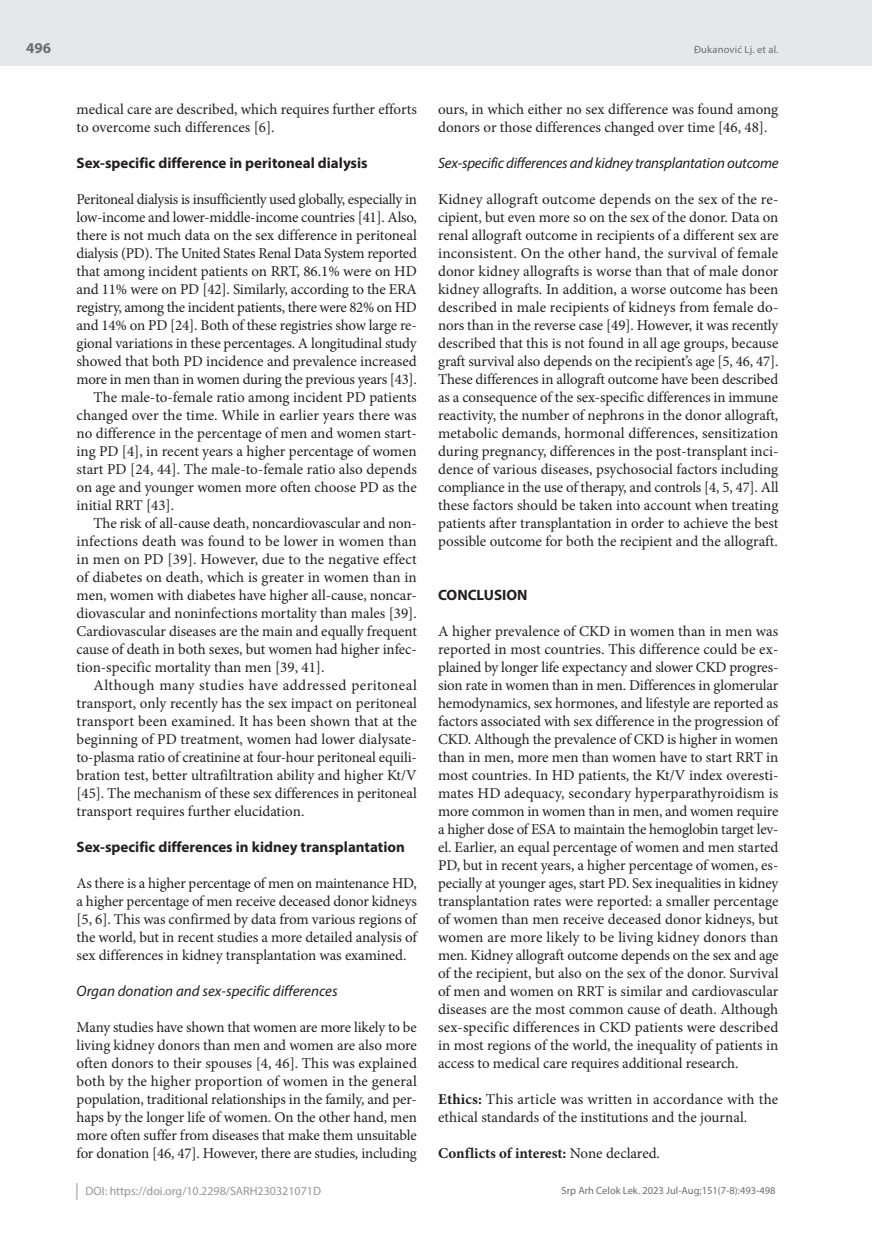
<style>
.page{position:relative;width:872px;height:1234px;background:#fff}
.page>*{position:absolute;margin:0;border:0;box-sizing:border-box;transform-origin:0 0}
.t1{font:15px/18px "Minion Pro";letter-spacing:-.005em;color:#231f20;text-align:justify}
.t2{font:700 15px "Myriad Pro";color:#231f20}
.t3{font:italic 15px "Myriad Pro";letter-spacing:-.015em;color:#231f20}
.t4{font:15px "Minion Pro";letter-spacing:.015em;color:#231f20}
.t5{font:15px "Minion Pro";letter-spacing:.03em;color:#231f20}
.t6{font:700 15px "Minion Pro";color:#231f20}
.t7{font:700 15px "Myriad Pro";color:#6c6d70}
.t8{font:12px "Myriad Pro";color:#939598}
.t9{font:10.5px "Myriad Pro";color:#6c6d70}
.s1{font-weight:700}
.s2{font-weight:400}
</style>
<div class="page">
<div style="left:0;top:0;width:872px;height:66px;background:#e6e7e9"></div>
<svg style="left:77px;top:1183px;width:1px;height:16px"></svg>
<p class="t7" style="left:26px;top:38px;width:26px">496</p>
<p class="t1" style="left:77px;top:100px;width:342px">medical care are described, which requires further efforts to overcome such differences [6].</p>
<p class="t2" style="left:77px;top:153px;width:293px">Sex-specific difference in peritoneal dialysis</p>
<p class="t1" style="left:77px;top:190px;width:342px">Peritoneal dialysis is insufficiently used globally, especially in</p>
<p class="t1" style="left:77px;top:208px;width:342px">low-income and lower-middle-income countries [41]. Also,</p>
<p class="t1" style="left:77px;top:226px;width:342px">there is not much data on the sex difference in peritoneal</p>
<p class="t1" style="left:77px;top:244px;width:342px">dialysis (PD). The United States Renal Data System reported</p>
<p class="t1" style="left:77px;top:262px;width:342px">that among incident patients on RRT, 86.1% were on HD</p>
<p class="t1" style="left:77px;top:280px;width:342px">and 11% were on PD [42]. Similarly, according to the ERA</p>
<p class="t1" style="left:77px;top:298px;width:342px">registry, among the incident patients, there were 82% on HD</p>
<p class="t1" style="left:77px;top:316px;width:342px">and 14% on PD [24]. Both of these registries show large re-</p>
<p class="t1" style="left:77px;top:334px;width:342px">gional variations in these percentages. A longitudinal study</p>
<p class="t1" style="left:77px;top:352px;width:342px">showed that both PD incidence and prevalence increased</p>
<p class="t1" style="left:77px;top:370px;width:342px">more in men than in women during the previous years [43].</p>
<p class="t1" style="left:94px;top:388px;width:325px">The male-to-female ratio among incident PD patients</p>
<p class="t1" style="left:77px;top:406px;width:342px">changed over the time. While in earlier years there was</p>
<p class="t1" style="left:77px;top:424px;width:342px">no difference in the percentage of men and women start-</p>
<p class="t1" style="left:77px;top:442px;width:342px">ing PD [4], in recent years a higher percentage of women</p>
<p class="t1" style="left:77px;top:460px;width:342px">start PD [24, 44]. The male-to-female ratio also depends</p>
<p class="t1" style="left:77px;top:478px;width:342px">on age and younger women more often choose PD as the</p>
<p class="t1" style="left:77px;top:496px;width:99px">initial RRT [43].</p>
<p class="t1" style="left:94px;top:514px;width:325px">The risk of all-cause death, noncardiovascular and non-</p>
<p class="t4" style="left:77px;top:531px;width:342px">infections death was found to be lower in women than</p>
<p class="t1" style="left:77px;top:550px;width:342px">in men on PD [39]. However, due to the negative effect</p>
<p class="t1" style="left:77px;top:568px;width:342px">of diabetes on death, which is greater in women than in</p>
<p class="t1" style="left:77px;top:586px;width:342px">men, women with diabetes have higher all-cause, noncar-</p>
<p class="t1" style="left:77px;top:604px;width:342px">diovascular and noninfections mortality than males [39].</p>
<p class="t1" style="left:77px;top:622px;width:342px">Cardiovascular diseases are the main and equally frequent</p>
<p class="t1" style="left:77px;top:640px;width:342px">cause of death in both sexes, but women had higher infec-</p>
<p class="t1" style="left:77px;top:658px;width:249px">tion-specific mortality than men [39, 41].</p>
<p class="t5" style="left:94px;top:675px;width:325px">Although many studies have addressed peritoneal</p>
<p class="t1" style="left:77px;top:694px;width:342px">transport, only recently has the sex impact on peritoneal</p>
<p class="t1" style="left:77px;top:712px;width:342px">transport been examined. It has been shown that at the</p>
<p class="t1" style="left:77px;top:730px;width:342px">beginning of PD treatment, women had lower dialysate-</p>
<p class="t1" style="left:77px;top:748px;width:342px">to-plasma ratio of creatinine at four-hour peritoneal equili-</p>
<p class="t1" style="left:77px;top:766px;width:342px">bration test, better ultrafiltration ability and higher Kt/V</p>
<p class="t1" style="left:77px;top:784px;width:342px">[45]. The mechanism of these sex differences in peritoneal</p>
<p class="t1" style="left:77px;top:802px;width:229px">transport requires further elucidation.</p>
<p class="t2" style="left:77px;top:837px;width:330px">Sex-specific differences in kidney transplantation</p>
<p class="t1" style="left:77px;top:874px;width:342px">As there is a higher percentage of men on maintenance HD, a higher percentage of men receive deceased donor kidneys [5, 6]. This was confirmed by data from various regions of the world, but in recent studies a more detailed analysis of sex differences in kidney transplantation was examined.</p>
<p class="t3" style="left:77px;top:981px;width:263px">Organ donation and sex-specific differences</p>
<p class="t1" style="left:77px;top:1018px;width:342px">Many studies have shown that women are more likely to be living kidney donors than men and women are also more often donors to their spouses [4, 46]. This was explained both by the higher proportion of women in the general population, traditional relationships in the family, and per&shy;haps by the longer life of women. On the other hand, men more often suffer from diseases that make them unsuitable for donation [46, 47]. However, there are studies, including</p>
<p class="t8" style="left:86px;top:1183px;width:237px">DOI: https://doi.org/10.2298/SARH230321071D</p>
<p class="t9" style="left:694px;top:43px;width:86px">Đukanović Lj. et al.</p>
<p class="t1" style="left:438px;top:100px;width:342px">ours, in which either no sex difference was found among donors or those differences changed over time [46, 48].</p>
<p class="t3" style="left:438px;top:153px;width:342px">Sex-specific differences and kidney transplantation outcome</p>
<p class="t1" style="left:438px;top:190px;width:342px">Kidney allograft outcome depends on the sex of the re&shy;cipient, but even more so on the sex of the donor. Data on renal allograft outcome in recipients of a different sex are inconsistent. On the other hand, the survival of female donor kidney allografts is worse than that of male donor kidney allografts. In addition, a worse outcome has been described in male recipients of kidneys from female do&shy;nors than in the reverse case [49]. However, it was recently described that this is not found in all age groups, because graft survival also depends on the recipient’s age [5, 46, 47].<br>These differences in allograft outcome have been described as a consequence of the sex-specific differences in immune reactivity, the number of nephrons in the donor allograft, metabolic demands, hormonal differences, sensitization during pregnancy, differences in the post-transplant inci&shy;dence of various diseases, psychosocial factors including compliance in the use of therapy, and controls [4, 5, 47]. All these factors should be taken into account when treating patients after transplantation in order to achieve the best possible outcome for both the recipient and the allograft.</p>
<p class="t2" style="left:438px;top:585px;width:91px">CONCLUSION</p>
<p class="t1" style="left:438px;top:622px;width:342px">A higher prevalence of CKD in women than in men was reported in most countries. This difference could be ex&shy;plained by longer life expectancy and slower CKD progres&shy;sion rate in women than in men. Differences in glomerular hemodynamics, sex hormones, and lifestyle are reported as factors associated with sex difference in the progression of CKD. Although the prevalence of CKD is higher in women than in men, more men than women have to start RRT in most countries. In HD patients, the Kt/V index overesti&shy;mates HD adequacy, secondary hyperparathyroidism is more common in women than in men, and women require a higher dose of ESA to maintain the hemoglobin target lev&shy;el. Earlier, an equal percentage of women and men started PD, but in recent years, a higher percentage of women, es&shy;pecially at younger ages, start PD. Sex inequalities in kidney transplantation rates were reported: a smaller percentage of women than men receive deceased donor kidneys, but women are more likely to be living kidney donors than men. Kidney allograft outcome depends on the sex and age of the recipient, but also on the sex of the donor. Survival of men and women on RRT is similar and cardiovascular diseases are the most common cause of death. Although sex-specific differences in CKD patients were described in most regions of the world, the inequality of patients in access to medical care requires additional research.</p>
<p class="t1" style="left:438px;top:1090px;width:342px"><span class="s1">Ethics:</span> This article was written in accordance with the ethical standards of the institutions and the journal.</p>
<p class="t6" style="left:438px;top:1142px;width:223px">Conflicts of interest: <span class="s2">None declared.</span></p>
<p class="t9" style="left:561px;top:1184px;width:216px">Srp Arh Celok Lek. 2023 Jul-Aug;151(7-8):493-498</p>
</div>
